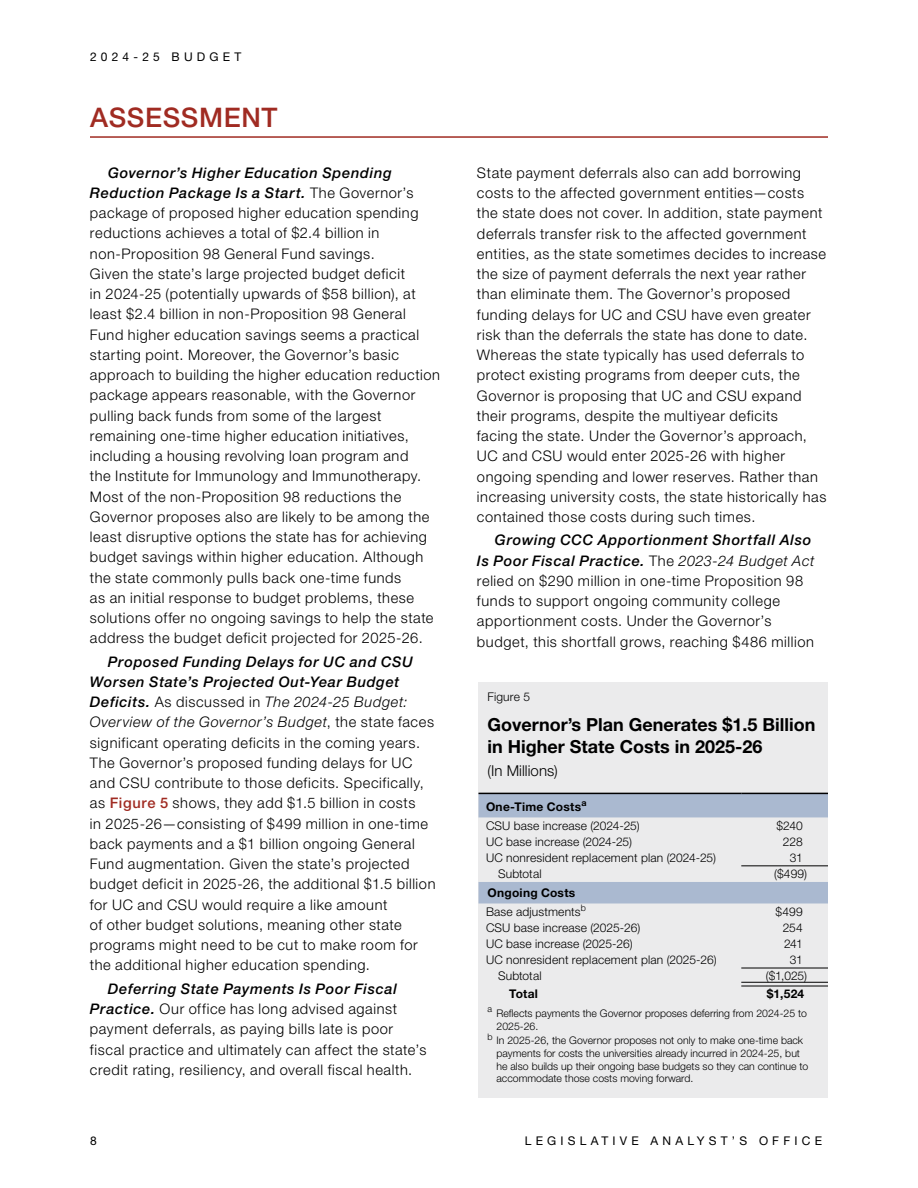
<style>
.page{position:relative;width:918px;height:1188px;background:#fff}
.page>*{position:absolute;margin:0;border:0;box-sizing:border-box;transform-origin:0 0}
.t1{font:500 27px "Helvetica Neue LT Pro";letter-spacing:.025em;color:#a02b22}
.t2{font:700 18px/21.6px "Helvetica Neue LT Pro";color:#000}
.t3{font:300 15px "Helvetica Neue LT Pro";letter-spacing:.005em;color:#000}
.t4{font:300 14.7px/20.2px "Helvetica Neue LT Pro";letter-spacing:.04em;color:#000}
.t5{font:300 12px/18.9px "Helvetica Neue LT Pro";letter-spacing:.015em;color:#000}
.t6{font:12px "Helvetica Neue LT Pro";letter-spacing:.35em;color:#000}
.t7{font:700 12px "Helvetica Neue LT Pro";letter-spacing:.02em;color:#000}
.t8{font:300 10.5px/12.6px "Helvetica Neue LT Pro";color:#000}
.s1{font-weight:500;font-style:italic}
.s2{font-style:italic}
.s3{font-weight:500;color:#a02b22}
.s4{font-weight:700}
</style>
<div class="page">
<hr style="left:90px;top:136px;width:738px;height:2px;background:#a02b22">
<div style="left:478px;top:682px;width:350px;height:416px;background:#ebebec"></div>
<svg style="left:478px;top:794px;width:350px;height:109px"></svg>
<hr style="left:741px;top:865px;width:87px;height:1px;background:#000">
<hr style="left:741px;top:968px;width:87px;height:1px;background:#000">
<hr style="left:478px;top:793px;width:263px;height:1px;background:#000">
<hr style="left:741px;top:793px;width:87px;height:1px;background:#000">
<hr style="left:741px;top:982px;width:87px;height:1px;background:#000">
<hr style="left:741px;top:986px;width:87px;height:1px;background:#000">
<p class="t6" style="left:90px;top:49px;width:153px">2024-25 BUDGET</p>
<h1 class="t1" style="left:90px;top:101px;width:189px">ASSESSMENT</h1>
<p class="t4" style="left:90px;top:162px;width:352px;text-indent:18px"><span class="s1">Governor’s Higher Education Spending Reduction Package Is a Start.</span> The Governor’s package of proposed higher education spending reductions achieves a total of $2.4 billion in non-Proposition 98 General Fund savings.<br>Given the state’s large projected budget deficit<br>in 2024-25 (potentially upwards of $58 billion), at least $2.4 billion in non-Proposition 98 General Fund higher education savings seems a practical starting point. Moreover, the Governor’s basic approach to building the higher education reduction package appears reasonable, with the Governor pulling back funds from some of the largest remaining one-time higher education initiatives, including a housing revolving loan program and<br>the Institute for Immunology and Immunotherapy.<br>Most of the non-Proposition 98 reductions the Governor proposes also are likely to be among the least disruptive options the state has for achieving budget savings within higher education. Although the state commonly pulls back one-time funds<br>as an initial response to budget problems, these solutions offer no ongoing savings to help the state address the budget deficit projected for 2025-26.</p>
<p class="t4" style="left:90px;top:651px;width:347px;text-indent:18px"><span class="s1">Proposed Funding Delays for UC and CSU Worsen State’s Projected Out-Year Budget Deficits.</span> As discussed in <span class="s2">The 2024-25 Budget:<br>Overview of the Governor’s Budget</span>, the state faces significant operating deficits in the coming years.<br>The Governor’s proposed funding delays for UC and CSU contribute to those deficits. Specifically, as <span class="s3">Figure 5</span> shows, they add $1.5 billion in costs<br>in 2025-26—consisting of $499 million in one-time back payments and a $1 billion ongoing General Fund augmentation. Given the state’s projected budget deficit in 2025-26, the additional $1.5 billion for UC and CSU would require a like amount<br>of other budget solutions, meaning other state programs might need to be cut to make room for the additional higher education spending.</p>
<p class="t4" style="left:90px;top:978px;width:338px;text-indent:18px"><span class="s1">Deferring State Payments Is Poor Fiscal Practice.</span> Our office has long advised against payment deferrals, as paying bills late is poor fiscal practice and ultimately can affect the state’s credit rating, resiliency, and overall fiscal health.</p>
<p class="t6" style="left:90px;top:1134px;width:8px">8</p>
<p class="t4" style="left:477px;top:162px;width:351px">State payment deferrals also can add borrowing costs to the affected government entities—costs the state does not cover. In addition, state payment deferrals transfer risk to the affected government entities, as the state sometimes decides to increase the size of payment deferrals the next year rather than eliminate them. The Governor’s proposed funding delays for UC and CSU have even greater risk than the deferrals the state has done to date.<br>Whereas the state typically has used deferrals to protect existing programs from deeper cuts, the Governor is proposing that UC and CSU expand their programs, despite the multiyear deficits<br>facing the state. Under the Governor’s approach, UC and CSU would enter 2025-26 with higher ongoing spending and lower reserves. Rather than increasing university costs, the state historically has contained those costs during such times.</p>
<p class="t4" style="left:477px;top:530px;width:339px;text-indent:18px"><span class="s1">Growing CCC Apportionment Shortfall Also Is Poor Fiscal Practice.</span> The <span class="s2">2023-24 Budget Act </span>relied on $290 million in one-time Proposition 98 funds to support ongoing community college apportionment costs. Under the Governor’s budget, this shortfall grows, reaching $486 million</p>
<p class="t5" style="left:487px;top:687px;width:44px">Figure 5</p>
<p class="t2" style="left:487px;top:714px;width:329px">Governor’s Plan Generates $1.5 Billion in Higher State Costs in 2025-26</p>
<p class="t3" style="left:488px;top:761px;width:72px">(In Millions)</p>
<p class="t5" style="left:486px;top:797px;width:155px"><span class="s4">One-Time Costs</span><sup>a<br></sup>CSU base increase (2024-25)</p>
<p class="t5" style="left:776px;top:816px;width:28px">$240</p>
<p class="t5" style="left:486px;top:832px;width:148px">UC base increase (2024-25)</p>
<p class="t5" style="left:783px;top:832px;width:21px">228</p>
<p class="t5" style="left:486px;top:848px;width:232px">UC nonresident replacement plan (2024-25)</p>
<p class="t5" style="left:790px;top:848px;width:14px">31</p>
<p class="t5" style="left:498px;top:864px;width:45px">Subtotal</p>
<p class="t5" style="left:774px;top:864px;width:35px">($499)</p>
<p class="t5" style="left:486px;top:883px;width:102px"><span class="s4">Ongoing Costs<br></span>Base adjustments<sup>b</sup></p>
<p class="t5" style="left:776px;top:902px;width:29px">$499</p>
<p class="t5" style="left:486px;top:918px;width:156px">CSU base increase (2025-26)</p>
<p class="t5" style="left:783px;top:918px;width:21px">254</p>
<p class="t5" style="left:486px;top:934px;width:148px">UC base increase (2025-26)</p>
<p class="t5" style="left:784px;top:934px;width:20px">241</p>
<p class="t5" style="left:486px;top:950px;width:232px">UC nonresident replacement plan (2025-26)</p>
<p class="t5" style="left:790px;top:950px;width:14px">31</p>
<p class="t5" style="left:498px;top:966px;width:45px">Subtotal</p>
<p class="t5" style="left:766px;top:966px;width:43px">($1,025)</p>
<p class="t7" style="left:509px;top:986px;width:30px">Total</p>
<p class="t7" style="left:767px;top:986px;width:39px">$1,524</p>
<p class="t8" style="left:496px;top:1007px;width:312px;text-indent:-9px"><sup>a</sup> Reflects payments the Governor proposes deferring from 2024-25 to<br>2025-26.</p>
<p class="t8" style="left:496px;top:1034px;width:313px;text-indent:-9px"><sup>b</sup> In 2025-26, the Governor proposes not only to make one-time back payments for costs the universities already incurred in 2024-25, but he also builds up their ongoing base budgets so they can continue to accommodate those costs moving forward.</p>
<p class="t6" style="left:525px;top:1133px;width:299px">LEGISLATIVE ANALYST’S OFFICE</p>
</div>
